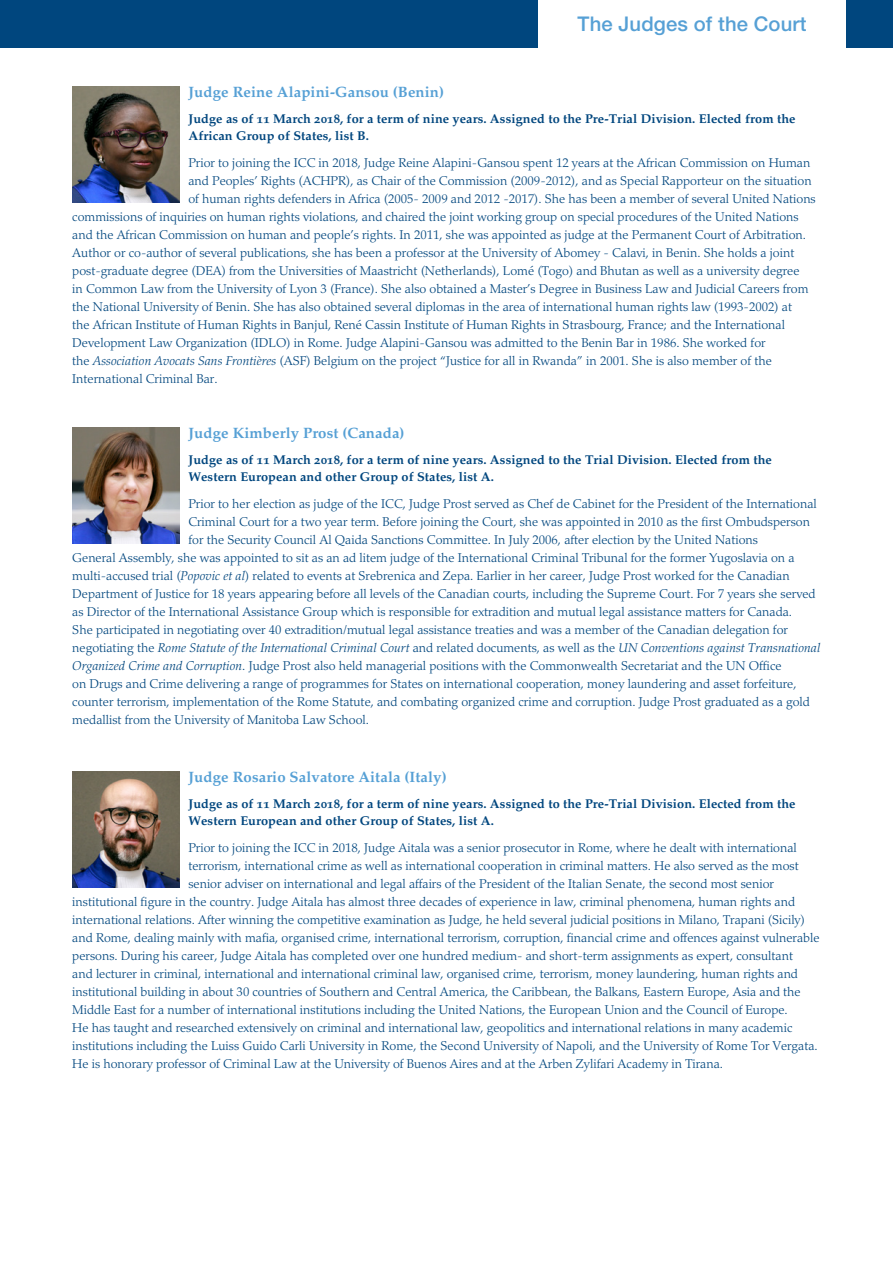
<style>
.page{position:relative;width:893px;height:1263px;background:#fff}
.page>*{position:absolute;margin:0;border:0;box-sizing:border-box;transform-origin:0 0}
.Heading{font:500 20.25px "Helvetica Neue LT Pro";letter-spacing:.005em;color:#56a0d5}
.t1{font:15px "Palatino Bold Os F";letter-spacing:.005em;color:#56a0d5}
.t2{font:300 12.75px "Palatino";color:#00467e}
.t3{font:12.75px/17.2px "Palatino Bold Os F";letter-spacing:.005em;color:#00467e}
.t4{font:italic 300 12.75px "Palatino";letter-spacing:.005em;color:#00467e}
.s1{font-style:italic}
.s2{font-style:normal}
</style>
<div class="page">
<div style="left:0;top:0;width:538px;height:48px;background:#00467e"></div>
<div style="left:846px;top:0;width:47px;height:48px;background:#00467e"></div>
<img style="left:72px;top:86px;width:108px;height:117px">
<img style="left:72px;top:427px;width:108px;height:117px">
<img style="left:72px;top:771px;width:108px;height:116px">
<p class="Heading" style="left:578px;top:12px;width:230px">The Judges of the Court</p>
<p class="t1" style="left:188px;top:83px;width:257px">Judge Reine Alapini-Gansou (Benin)</p>
<p class="t3" style="left:188px;top:110px;width:609px">Judge as of 11 March 2018, for a term of nine years. Assigned to the Pre-Trial Division. Elected from the<br>African Group of States, list B.</p>
<p class="t2" style="left:188px;top:155px;width:623px">Prior to joining the ICC in 2018, Judge Reine Alapini-Gansou spent 12 years at the African Commission on Human</p>
<p class="t2" style="left:188px;top:173px;width:625px">and Peoples’ Rights (ACHPR), as Chair of the Commission (2009-2012), and as Special Rapporteur on the situation</p>
<p class="t2" style="left:188px;top:191px;width:629px">of human rights defenders in Africa (2005- 2009 and 2012 -2017). She has been a member of several United Nations</p>
<p class="t2" style="left:72px;top:209px;width:728px">commissions of inquiries on human rights violations, and chaired the joint working group on special procedures of the United Nations</p>
<p class="t2" style="left:72px;top:227px;width:735px">and the African Commission on human and people’s rights. In 2011, she was appointed as judge at the Permanent Court of Arbitration.</p>
<p class="t2" style="left:72px;top:245px;width:724px">Author or co-author of several publications, she has been a professor at the University of Abomey - Calavi, in Benin. She holds a joint</p>
<p class="t2" style="left:72px;top:263px;width:729px">post-graduate degree (DEA) from the Universities of Maastricht (Netherlands), Lomé (Togo) and Bhutan as well as a university degree</p>
<p class="t2" style="left:72px;top:281px;width:738px">in Common Law from the University of Lyon 3 (France). She also obtained a Master’s Degree in Business Law and Judicial Careers from</p>
<p class="t2" style="left:72px;top:299px;width:721px">the National University of Benin. She has also obtained several diplomas in the area of international human rights law (1993-2002) at</p>
<p class="t2" style="left:72px;top:317px;width:714px">the African Institute of Human Rights in Banjul, René Cassin Institute of Human Rights in Strasbourg, France; and the International</p>
<p class="t2" style="left:72px;top:335px;width:695px">Development Law Organization (IDLO) in Rome. Judge Alapini-Gansou was admitted to the Benin Bar in 1986. She worked for</p>
<p class="t2" style="left:72px;top:353px;width:701px">the <span class="s1">Association Avocats Sans Frontières</span> (ASF) Belgium on the project “Justice for all in Rwanda” in 2001. She is also member of the</p>
<p class="t2" style="left:72px;top:371px;width:147px">International Criminal Bar.</p>
<p class="t1" style="left:188px;top:424px;width:218px">Judge Kimberly Prost (Canada)</p>
<p class="t3" style="left:188px;top:451px;width:585px">Judge as of 11 March 2018, for a term of nine years. Assigned to the Trial Division. Elected from the<br>Western European and other Group of States, list A.</p>
<p class="t2" style="left:188px;top:496px;width:630px">Prior to her election as judge of the ICC, Judge Prost served as Chef de Cabinet for the President of the International</p>
<p class="t2" style="left:188px;top:514px;width:623px">Criminal Court for a two year term. Before joining the Court, she was appointed in 2010 as the first Ombudsperson</p>
<p class="t2" style="left:188px;top:532px;width:571px">for the Security Council Al Qaida Sanctions Committee. In July 2006, after election by the United Nations</p>
<p class="t2" style="left:72px;top:550px;width:724px">General Assembly, she was appointed to sit as an ad litem judge of the International Criminal Tribunal for the former Yugoslavia on a</p>
<p class="t2" style="left:72px;top:568px;width:719px">multi-accused trial (<span class="s1">Popovic et al</span>) related to events at Srebrenica and Zepa. Earlier in her career, Judge Prost worked for the Canadian</p>
<p class="t2" style="left:72px;top:586px;width:745px">Department of Justice for 18 years appearing before all levels of the Canadian courts, including the Supreme Court. For 7 years she served</p>
<p class="t2" style="left:72px;top:604px;width:721px">as Director of the International Assistance Group which is responsible for extradition and mutual legal assistance matters for Canada.</p>
<p class="t2" style="left:72px;top:622px;width:717px">She participated in negotiating over 40 extradition/mutual legal assistance treaties and was a member of the Canadian delegation for</p>
<p class="t4" style="left:72px;top:640px;width:750px"><span class="s2">negotiating the</span> Rome Statute of the International Criminal Court <span class="s2">and related documents, as well as the</span> UN Conventions against Transnational</p>
<p class="t2" style="left:72px;top:658px;width:711px"><span class="s1">Organized Crime and Corruption</span>. Judge Prost also held managerial positions with the Commonwealth Secretariat and the UN Office</p>
<p class="t2" style="left:72px;top:676px;width:726px">on Drugs and Crime delivering a range of programmes for States on international cooperation, money laundering and asset forfeiture,</p>
<p class="t2" style="left:72px;top:694px;width:739px">counter terrorism, implementation of the Rome Statute, and combating organized crime and corruption. Judge Prost graduated as a gold</p>
<p class="t2" style="left:72px;top:712px;width:298px">medallist from the University of Manitoba Law School.</p>
<p class="t1" style="left:188px;top:768px;width:260px">Judge Rosario Salvatore Aitala (Italy)</p>
<p class="t3" style="left:188px;top:795px;width:609px">Judge as of 11 March 2018, for a term of nine years. Assigned to the Pre-Trial Division. Elected from the<br>Western European and other Group of States, list A.</p>
<p class="t2" style="left:188px;top:840px;width:610px">Prior to joining the ICC in 2018, Judge Aitala was a senior prosecutor in Rome, where he dealt with international</p>
<p class="t2" style="left:188px;top:858px;width:612px">terrorism, international crime as well as international cooperation in criminal matters. He also served as the most</p>
<p class="t2" style="left:188px;top:876px;width:587px">senior adviser on international and legal affairs of the President of the Italian Senate, the second most senior</p>
<p class="t2" style="left:72px;top:894px;width:724px">institutional figure in the country. Judge Aitala has almost three decades of experience in law, criminal phenomena, human rights and</p>
<p class="t2" style="left:72px;top:912px;width:734px">international relations. After winning the competitive examination as Judge, he held several judicial positions in Milano, Trapani (Sicily)</p>
<p class="t2" style="left:72px;top:930px;width:749px">and Rome, dealing mainly with mafia, organised crime, international terrorism, corruption, financial crime and offences against vulnerable</p>
<p class="t2" style="left:72px;top:948px;width:722px">persons. During his career, Judge Aitala has completed over one hundred medium- and short-term assignments as expert, consultant</p>
<p class="t2" style="left:72px;top:966px;width:727px">and lecturer in criminal, international and international criminal law, organised crime, terrorism, money laundering, human rights and</p>
<p class="t2" style="left:72px;top:984px;width:730px">institutional building in about 30 countries of Southern and Central America, the Caribbean, the Balkans, Eastern Europe, Asia and the</p>
<p class="t2" style="left:72px;top:1002px;width:717px">Middle East for a number of international institutions including the United Nations, the European Union and the Council of Europe.</p>
<p class="t2" style="left:72px;top:1020px;width:722px">He has taught and researched extensively on criminal and international law, geopolitics and international relations in many academic</p>
<p class="t2" style="left:72px;top:1038px;width:747px">institutions including the Luiss Guido Carli University in Rome, the Second University of Napoli, and the University of Rome Tor Vergata.</p>
<p class="t2" style="left:72px;top:1056px;width:652px">He is honorary professor of Criminal Law at the University of Buenos Aires and at the Arben Zylifari Academy in Tirana.</p>
</div>
